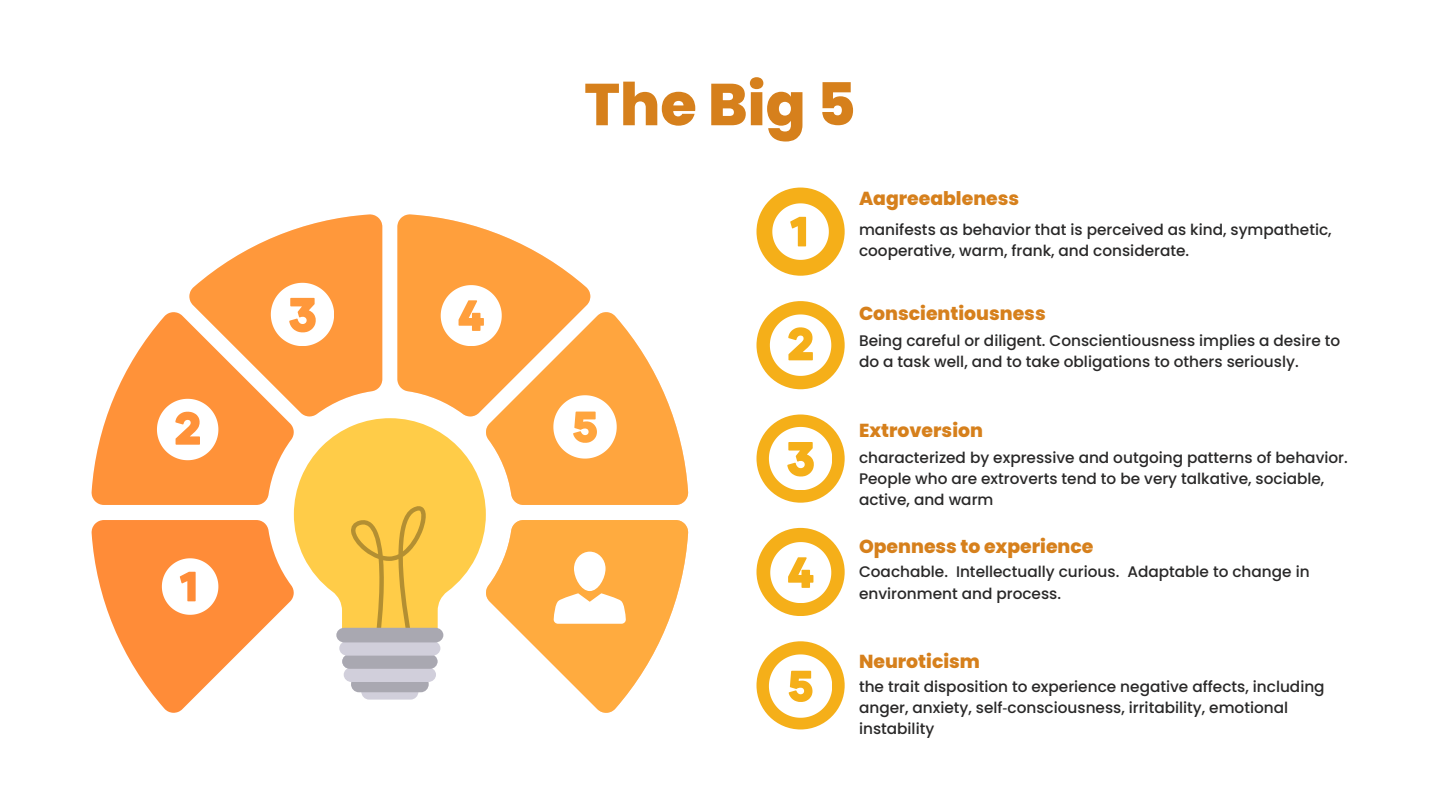
<style>
.page{position:relative;width:1440px;height:810px;background:#fff}
.page>*{position:absolute;margin:0;border:0;box-sizing:border-box;transform-origin:0 0}
.t1{font:800 59px "Poppins";color:#d6801c}
.t2{font:800 18.8px "Poppins";color:#d6801c}
.t3{font:500 15.3px/21.3px "Poppins";color:#292828}
.s1{font-family:"Noto Sans";font-weight:400}
</style>
<div class="page">
<div style="left:756px;top:415px;width:89px;height:88px;background:#f5af19;border-radius:50%"></div>
<div style="left:756px;top:301px;width:89px;height:88px;background:#f5af19;border-radius:50%"></div>
<div style="left:756px;top:188px;width:89px;height:88px;background:#f5af19;border-radius:50%"></div>
<div style="left:756px;top:641px;width:89px;height:88px;background:#f5af19;border-radius:50%"></div>
<div style="left:756px;top:528px;width:89px;height:88px;background:#f5af19;border-radius:50%"></div>
<svg style="left:772px;top:203px;width:57px;height:57px"></svg>
<svg style="left:770px;top:314px;width:61px;height:62px"></svg>
<svg style="left:769px;top:427px;width:63px;height:63px"></svg>
<svg style="left:770px;top:542px;width:61px;height:61px"></svg>
<svg style="left:769px;top:654px;width:63px;height:63px"></svg>
<svg style="left:92px;top:214px;width:596px;height:499px"></svg>
<p class="t1" style="left:584px;top:63px;width:273px">The Big 5</p>
<p class="t2" style="left:859px;top:185px;width:162px">Aagreeableness</p>
<p class="t3" style="left:859px;top:219px;width:474px">manifests as behavior that is perceived as kind, sympathetic, cooperative, warm, frank, and considerate.</p>
<p class="t2" style="left:859px;top:300px;width:188px">Conscientiousness</p>
<p class="t3" style="left:859px;top:330px;width:483px">Being careful or diligent. Conscientiousness implies a desire to do a task well, and to take obligations to others seriously.</p>
<p class="t2" style="left:859px;top:417px;width:125px">Extroversion</p>
<p class="t3" style="left:859px;top:447px;width:490px">characterized by expressive and outgoing patterns of behavior.<br>People who are extroverts tend to be very talkative, sociable, active, and warm</p>
<p class="t2" style="left:859px;top:533px;width:236px">Openness to experience</p>
<p class="t3" style="left:859px;top:561px;width:452px">Coachable. Intellectually curious. Adaptable to change in environment and process.</p>
<p class="t2" style="left:859px;top:648px;width:122px">Neuroticism</p>
<p class="t3" style="left:859px;top:676px;width:467px">the trait disposition to experience negative affects, including anger, anxiety, self<span class="s1">‐</span>consciousness, irritability, emotional instability</p>
</div>
